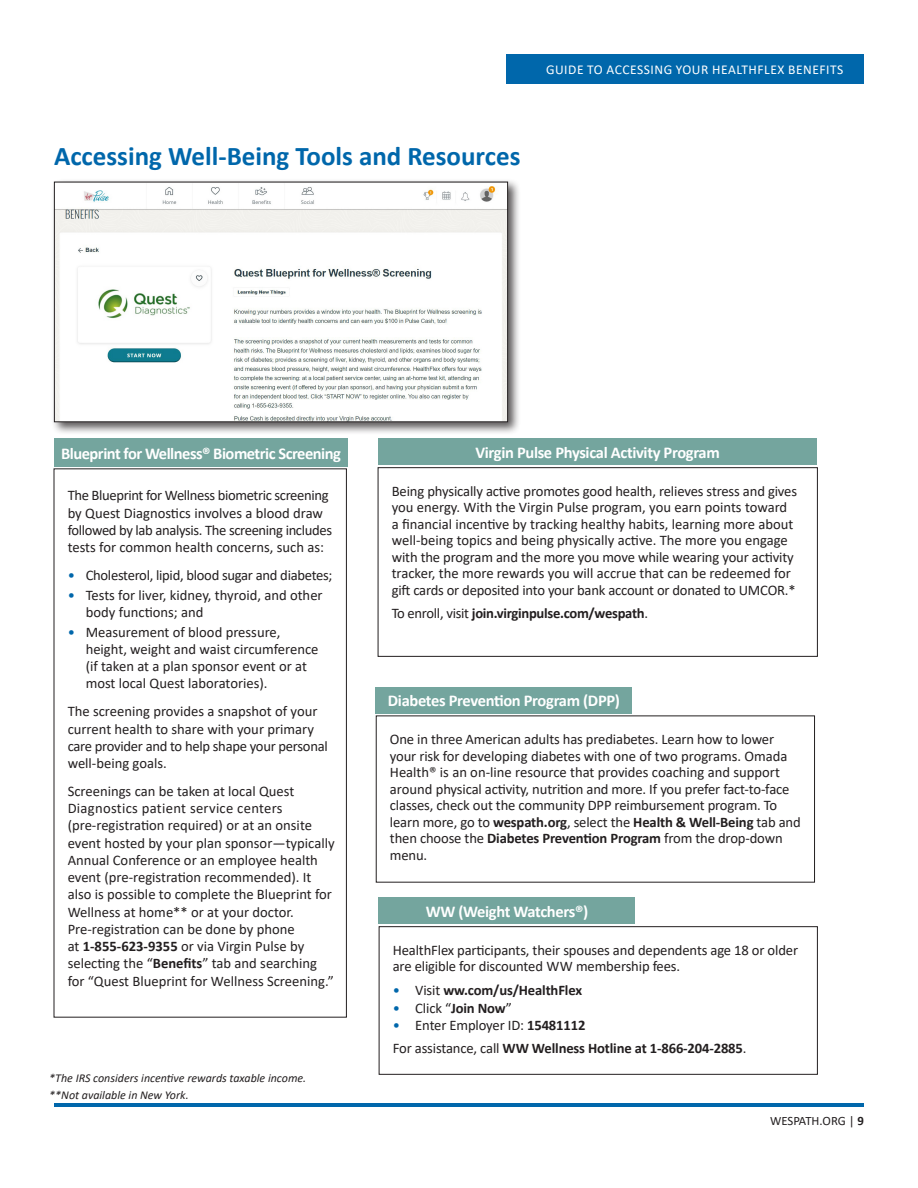
<style>
.page{position:relative;width:918px;height:1188px;background:#fff}
.page>*{position:absolute;margin:0;border:0;box-sizing:border-box;transform-origin:0 0}
.t1{font:700 27px "Calibri";color:#0067ab}
.t2{font:700 16.5px "Calibri";letter-spacing:-.03em;color:#fff}
.t3{font:14.7px/17.2px "Calibri";letter-spacing:-.01em;color:#231f20}
.t4{font:700 14.7px "Calibri";letter-spacing:-.01em;color:#231f20}
.t5{font:13.5px "Calibri";letter-spacing:.04em;color:#fff}
.t6{font:12.75px "Calibri";letter-spacing:-.005em;color:#231f20}
.footnote{font:italic 12px/16.5px "Calibri";color:#231f20}
.s1{color:#0067ab}
.s2{font-weight:700}
.s3{font-weight:400}
.s4{font-weight:400;color:#0067ab}
</style>
<div class="page">
<hr style="left:54px;top:1103px;width:810px;height:3px;background:#0067ab">
<div style="left:506px;top:54px;width:358px;height:29px;background:#0067ab"></div>
<div style="left:378px;top:467px;width:440px;height:190px;border:1px solid #231f20"></div>
<div style="left:378px;top:438px;width:439px;height:27px;background:#74a59e"></div>
<div style="left:54px;top:469px;width:293px;height:548px;border:1px solid #231f20"></div>
<div style="left:54px;top:438px;width:294px;height:28px;background:#74a59e"></div>
<div style="left:376px;top:687px;width:256px;height:27px;background:#74a59e"></div>
<div style="left:379px;top:926px;width:439px;height:149px;border:1px solid #231f20"></div>
<div style="left:379px;top:897px;width:256px;height:27px;background:#74a59e"></div>
<div style="left:51px;top:178px;width:470px;height:257px;background:#231f20;opacity:.75"></div>
<img style="left:56px;top:184px;width:450px;height:236px">
<div style="left:54px;top:182px;width:454px;height:240px;border:1px solid #231f20"></div>
<p class="t5" style="left:546px;top:60px;width:299px">GUIDE TO ACCESSING YOUR HEALTHFLEX BENEFITS</p>
<p class="t1" style="left:54px;top:137px;width:468px">Accessing Well-Being Tools and Resources</p>
<p class="t2" style="left:61px;top:441px;width:281px">Blueprint for Wellness® Biometric Screening</p>
<p class="t3" style="left:68px;top:486px;width:266px">The Blueprint for Wellness biometric screening by Quest Diagnostics involves a blood draw followed by lab analysis. The screening includes tests for common health concerns, such as:</p>
<p class="t3" style="left:68px;top:566px;width:266px"><span class="s1">•</span> Cholesterol, lipid, blood sugar and diabetes;</p>
<p class="t3" style="left:86px;top:586px;width:239px;text-indent:-18px"><span class="s1">•</span> Tests for liver, kidney, thyroid, and other body functions; and</p>
<p class="t3" style="left:86px;top:623px;width:234px;text-indent:-18px"><span class="s1">•</span> Measurement of blood pressure, height, weight and waist circumference (if taken at a plan sponsor event or at most local Quest laboratories).</p>
<p class="t3" style="left:68px;top:702px;width:262px">The screening provides a snapshot of your current health to share with your primary care provider and to help shape your personal well-being goals.</p>
<p class="t3" style="left:68px;top:782px;width:269px">Screenings can be taken at local Quest Diagnostics patient service centers (pre-registration required) or at an onsite event hosted by your plan sponsor—typically Annual Conference or an employee health event (pre-registration recommended). It also is possible to complete the Blueprint for Wellness at home** or at your doctor.<br>Pre-registration can be done by phone<br>at <span class="s2">1-855-623-9355</span> or via Virgin Pulse by selecting the “<span class="s2">Benefits</span>” tab and searching for “Quest Blueprint for Wellness Screening.”</p>
<p class="footnote" style="left:49px;top:1069px;width:258px">*The IRS considers incentive rewards taxable income. **Not available in New York.</p>
<p class="t2" style="left:475px;top:441px;width:246px">Virgin Pulse Physical Activity Program</p>
<p class="t3" style="left:392px;top:482px;width:407px;line-height:16.5px">Being physically active promotes good health, relieves stress and gives you energy. With the Virgin Pulse program, you earn points toward a financial incentive by tracking healthy habits, learning more about well-being topics and being physically active. The more you engage with the program and the more you move while wearing your activity tracker, the more rewards you will accrue that can be redeemed for gift cards or deposited into your bank account or donated to UMCOR.*</p>
<p class="t4" style="left:392px;top:603px;width:258px"><span class="s3">To enroll, visit</span> join.virginpulse.com/wespath<span class="s3">.</span></p>
<p class="t2" style="left:388px;top:689px;width:234px">Diabetes Prevention Program (DPP)</p>
<p class="t3" style="left:390px;top:731px;width:412px;line-height:16.5px">One in three American adults has prediabetes. Learn how to lower your risk for developing diabetes with one of two programs. Omada Health® is an on-line resource that provides coaching and support around physical activity, nutrition and more. If you prefer fact-to-face classes, check out the community DPP reimbursement program. To learn more, go to <span class="s2">wespath.org</span>, select the <span class="s2">Health &amp; Well-Being</span> tab and then choose the <span class="s2">Diabetes Prevention Program</span> from the drop-down menu.</p>
<p class="t2" style="left:426px;top:900px;width:164px">WW (Weight Watchers®)</p>
<p class="t3" style="left:393px;top:941px;width:407px;line-height:16.5px">HealthFlex participants, their spouses and dependents age 18 or older are eligible for discounted WW membership fees.</p>
<p class="t4" style="left:393px;top:980px;width:191px"><span class="s4">•</span> <span class="s3">Visit</span> ww.com/us/HealthFlex</p>
<p class="t3" style="left:393px;top:999px;width:121px"><span class="s1">•</span> Click “<span class="s2">Join Now</span>”</p>
<p class="t3" style="left:393px;top:1016px;width:194px"><span class="s1">•</span> Enter Employer ID: <span class="s2">15481112</span></p>
<p class="t4" style="left:393px;top:1038px;width:355px"><span class="s3">For assistance, call</span> WW Wellness Hotline at 1-866-204-2885<span class="s3">.</span></p>
<p class="t6" style="left:770px;top:1112px;width:95px">WESPATH.ORG | <span class="s2">9</span></p>
</div>
